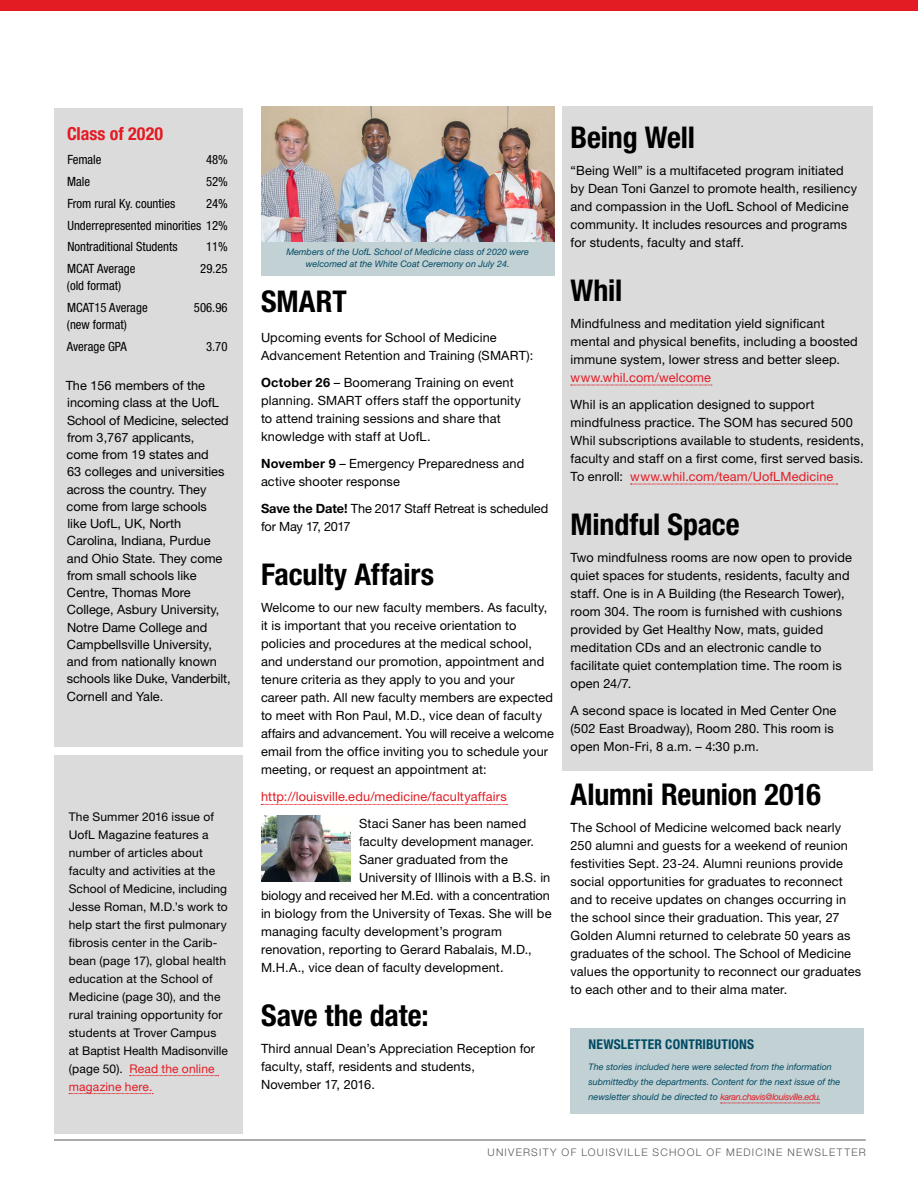
<style>
.page{position:relative;width:918px;height:1188px;background:#fff}
.page>*{position:absolute;margin:0;border:0;box-sizing:border-box;transform-origin:0 0}
.t1{font:700 condensed 30px "Helvetica Neue LT Std";letter-spacing:-.005em;color:#000}
.t2{font:700 condensed 18px "Helvetica Neue LT Std";letter-spacing:.005em;color:#e31b23}
.t3{font:700 condensed 13.5px "Helvetica Neue LT Std";letter-spacing:.015em;color:#004a64}
.t4{font:12.75px/18px "Helvetica Neue LT Std";letter-spacing:.01em;color:#000}
.t5{font:condensed 12.75px/21.8px "Helvetica Neue LT Std";color:#000}
.t6{font:12.75px/18px "Helvetica Neue LT Std";letter-spacing:-.01em;color:#000}
.t7{font:12.75px "Helvetica Neue LT Std";letter-spacing:.01em;color:#e31b23}
.t8{font:12px/18px "Helvetica Neue LT Std";letter-spacing:.01em;color:#000}
.t9{font:300 10.5px "Helvetica Neue LT Std";letter-spacing:.12em;color:#58595b}
.t10{font:italic 9px/15px "Helvetica Neue LT Std";color:#004a64}
.s1{color:#e31b23}
.s2{font-weight:700}
</style>
<div class="page">
<hr style="left:54px;top:1140px;width:812px;height:1px;background:#58595b">
<div style="left:562px;top:106px;width:311px;height:664px;background:#dbdbdc"></div>
<svg style="left:571px;top:385px;width:141px;height:1px"></svg>
<svg style="left:630px;top:484px;width:208px;height:1px"></svg>
<svg style="left:261px;top:804px;width:247px;height:1px"></svg>
<div style="left:571px;top:1028px;width:293px;height:85px;background:#c2d1d4"></div>
<div style="left:261px;top:240px;width:293px;height:36px;background:#c2d1d4"></div>
<div style="left:54px;top:108px;width:189px;height:638px;background:#dbdbdc"></div>
<div style="left:54px;top:755px;width:189px;height:379px;background:#dbdbdc"></div>
<svg style="left:721px;top:1103px;width:98px;height:1px"></svg>
<div style="left:0;top:0;width:918px;height:11px;background:#e31b23"></div>
<svg style="left:130px;top:1075px;width:89px;height:1px"></svg>
<svg style="left:69px;top:1093px;width:84px;height:1px"></svg>
<img style="left:261px;top:106px;width:293px;height:136px">
<img style="left:261px;top:816px;width:89px;height:66px">
<h2 class="t2" style="left:67px;top:122px;width:98px">Class of 2020</h2>
<p class="t5" style="left:67px;top:149px;width:36px">Female</p>
<p class="t5" style="left:206px;top:149px;width:23px">48%</p>
<p class="t5" style="left:67px;top:171px;width:24px">Male</p>
<p class="t5" style="left:206px;top:171px;width:23px">52%</p>
<p class="t5" style="left:67px;top:192px;width:109px">From rural Ky. counties</p>
<p class="t5" style="left:67px;top:192px;width:162px;text-align:justify;text-indent:139px">24% Underrepresented minorities 12% Nontraditional Students</p>
<p class="t5" style="left:206px;top:236px;width:23px">11%</p>
<p class="t5" style="left:67px;top:258px;width:70px">MCAT Average</p>
<p class="t5" style="left:200px;top:258px;width:29px">29.25</p>
<p class="t5" style="left:67px;top:275px;width:82px">(old format)<br>MCAT15 Average</p>
<p class="t5" style="left:194px;top:297px;width:35px">506.96</p>
<p class="t5" style="left:67px;top:314px;width:62px">(new format)<br>Average GPA</p>
<p class="t5" style="left:206px;top:336px;width:23px">3.70</p>
<p class="t4" style="left:66px;top:377px;width:166px;line-height:17.2px">The 156 members of the incoming class at the UofL<br>School of Medicine, selected from 3,767 applicants,<br>come from 19 states and<br>63 colleges and universities across the country. They come from large schools<br>like UofL, UK, North<br>Carolina, Indiana, Purdue and Ohio State. They come from small schools like<br>Centre, Thomas More<br>College, Asbury University,<br>Notre Dame College and<br>Campbellsville University, and from nationally known schools like Duke, Vanderbilt,<br>Cornell and Yale.</p>
<p class="t8" style="left:69px;top:807px;width:161px">The Summer 2016 issue of<br>UofL Magazine features a number of articles about faculty and activities at the<br>School of Medicine, including<br>Jesse Roman, M.D.’s work to help start the first pulmonary fibrosis center in the Carib&shy;bean (page 17), global health education at the School of<br>Medicine (page 30), and the rural training opportunity for students at Trover Campus at Baptist Health Madisonville (page 50). <span class="s1">Read the online magazine here.</span></p>
<p class="t10" style="left:286px;top:246px;width:244px;line-height:12px;text-align:center">Members of the UofL School of Medicine class of 2020 were welcomed at the White Coat Ceremony on July 24.</p>
<h1 class="t1" style="left:261px;top:284px;width:87px">SMART</h1>
<p class="t4" style="left:261px;top:329px;width:274px">Upcoming events for School of Medicine<br>Advancement Retention and Training (SMART):</p>
<p class="t4" style="left:261px;top:374px;width:261px"><span class="s2">October 26</span> – Boomerang Training on event planning. SMART offers staff the opportunity to attend training sessions and share that knowledge with staff at UofL.</p>
<p class="t4" style="left:261px;top:455px;width:265px"><span class="s2">November 9</span> – Emergency Preparedness and active shooter response</p>
<p class="t6" style="left:261px;top:500px;width:289px"><span class="s2">Save the Date!</span> The 2017 Staff Retreat is scheduled for May 17, 2017</p>
<h1 class="t1" style="left:261px;top:557px;width:175px">Faculty Affairs</h1>
<p class="t4" style="left:261px;top:599px;width:294px">Welcome to our new faculty members. As faculty, it is important that you receive orientation to policies and procedures at the medical school, and understand our promotion, appointment and tenure criteria as they apply to you and your career path. All new faculty members are expected to meet with Ron Paul, M.D., vice dean of faculty affairs and advancement. You will receive a welcome email from the office inviting you to schedule your meeting, or request an appointment at:</p>
<p class="t7" style="left:261px;top:789px;width:247px">http://louisville.edu/medicine/facultyaffairs</p>
<p class="t4" style="left:359px;top:815px;width:169px">Staci Saner has been named</p>
<p class="t4" style="left:359px;top:833px;width:177px">faculty development manager.</p>
<p class="t4" style="left:359px;top:851px;width:150px">Saner graduated from the</p>
<p class="t4" style="left:359px;top:869px;width:193px">University of Illinois with a B.S. in</p>
<p class="t6" style="left:261px;top:887px;width:290px">biology and received her M.Ed. with a concentration</p>
<p class="t4" style="left:261px;top:905px;width:292px">in biology from the University of Texas. She will be</p>
<p class="t4" style="left:261px;top:923px;width:242px">managing faculty development’s program</p>
<p class="t4" style="left:261px;top:941px;width:272px">renovation, reporting to Gerard Rabalais, M.D.,</p>
<p class="t4" style="left:261px;top:959px;width:244px">M.H.A., vice dean of faculty development.</p>
<h1 class="t1" style="left:261px;top:998px;width:169px">Save the date:</h1>
<p class="t4" style="left:261px;top:1040px;width:276px">Third annual Dean’s Appreciation Reception for faculty, staff, residents and students,<br>November 17, 2016.</p>
<h1 class="t1" style="left:571px;top:119px;width:126px">Being Well</h1>
<p class="t4" style="left:571px;top:161px;width:288px">“Being Well” is a multifaceted program initiated by Dean Toni Ganzel to promote health, resiliency and compassion in the UofL School of Medicine community. It includes resources and programs for students, faculty and staff.</p>
<h1 class="t1" style="left:571px;top:272px;width:53px">Whil</h1>
<p class="t4" style="left:571px;top:314px;width:289px">Mindfulness and meditation yield significant mental and physical benefits, including a boosted immune system, lower stress and better sleep.</p>
<p class="t7" style="left:571px;top:370px;width:142px">www.whil.com/welcome</p>
<p class="t4" style="left:571px;top:395px;width:295px">Whil is an application designed to support mindfulness practice. The SOM has secured 500<br>Whil subscriptions available to students, residents, faculty and staff on a first come, first served basis.<br>To enroll: <span class="s1">www.whil.com/team/UofLMedicine</span></p>
<h1 class="t1" style="left:571px;top:506px;width:171px">Mindful Space</h1>
<p class="t4" style="left:571px;top:548px;width:283px">Two mindfulness rooms are now open to provide quiet spaces for students, residents, faculty and staff. One is in A Building (the Research Tower), room 304. The room is furnished with cushions provided by Get Healthy Now, mats, guided meditation CDs and an electronic candle to facilitate quiet contemplation time. The room is open 24/7.</p>
<p class="t4" style="left:571px;top:701px;width:267px">A second space is located in Med Center One (502 East Broadway), Room 280. This room is open Mon-Fri, 8 a.m. – 4:30 p.m.</p>
<h1 class="t1" style="left:571px;top:776px;width:252px">Alumni Reunion 2016</h1>
<p class="t4" style="left:571px;top:818px;width:292px">The School of Medicine welcomed back nearly 250 alumni and guests for a weekend of reunion festivities Sept. 23-24. Alumni reunions provide social opportunities for graduates to reconnect and to receive updates on changes occurring in the school since their graduation. This year, 27<br>Golden Alumni returned to celebrate 50 years as graduates of the school. The School of Medicine values the opportunity to reconnect our graduates to each other and to their alma mater.</p>
<p class="t3" style="left:589px;top:1036px;width:167px">NEWSLETTER CONTRIBUTIONS</p>
<p class="t10" style="left:589px;top:1059px;width:253px">The stories included here were selected from the information submittedby the departments. Content for the next issue of the newsletter should be directed to <span class="s1">karan.chavis@louisville.edu</span>.</p>
<p class="t9" style="left:488px;top:1145px;width:380px">UNIVERSITY OF LOUISVILLE SCHOOL OF MEDICINE NEWSLETTER</p>
</div>
